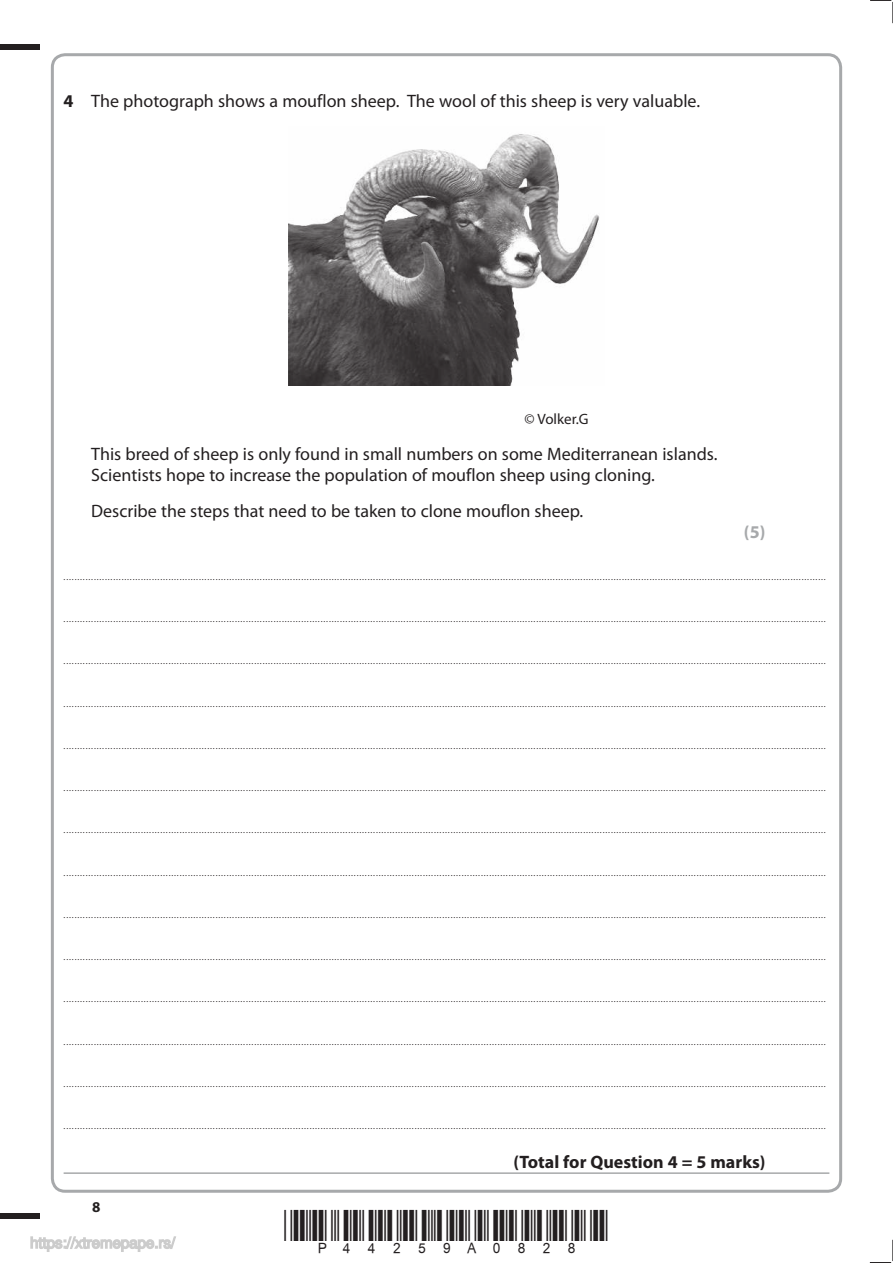
<style>
.page{position:relative;width:893px;height:1263px;background:#fff}
.page>*{position:absolute;margin:0;border:0;box-sizing:border-box;transform-origin:0 0}
.t1{font:18px/21px "Myriad Pro";color:#231f20}
.t2{font:700 18px "Myriad Pro";color:#231f20}
.t3{font:700 18px "Myriad Pro";color:#a7a9ab}
.t4{font:15px "Myriad Pro";color:#231f20}
.t5{font:700 15px "Myriad Pro";color:#231f20}
.t6{font:9px "Myriad Pro";color:#231f20}
.s1{font-weight:700}
</style>
<div class="page">
<div style="left:0;top:44px;width:40px;height:5px;background:#231f20"></div>
<div style="left:0;top:1214px;width:40px;height:5px;background:#231f20"></div>
<svg style="left:870px;top:0;width:23px;height:23px"></svg>
<svg style="left:869px;top:1240px;width:24px;height:23px"></svg>
<hr style="left:64px;top:1172px;width:765px;height:2px;background:#a7a9ab">
<img style="left:288px;top:134px;width:312px;height:252px">
<svg style="left:30px;top:1236px;width:146px;height:16px"></svg>
<h1 class="t1" style="left:64px;top:92px;width:638px"><span class="s1">4</span> The photograph shows a mouflon sheep. The wool of this sheep is very valuable.</h1>
<h2 class="t4" style="left:524px;top:413px;width:66px">© Volker.G</h2>
<h1 class="t1" style="left:91px;top:445px;width:627px">This breed of sheep is only found in small numbers on some Mediterranean islands.<br>Scientists hope to increase the population of mouflon sheep using cloning.</h1>
<h1 class="t1" style="left:91px;top:502px;width:493px">Describe the steps that need to be taken to clone mouflon sheep.</h1>
<h1 class="t3" style="left:744px;top:525px;width:23px">(5)</h1>
<p class="t6" style="left:64px;top:573px;width:763px">....................................................................................................................................................................................................................................................................................</p>
<p class="t6" style="left:64px;top:616px;width:763px">....................................................................................................................................................................................................................................................................................</p>
<p class="t6" style="left:64px;top:658px;width:763px">....................................................................................................................................................................................................................................................................................</p>
<p class="t6" style="left:64px;top:700px;width:763px">....................................................................................................................................................................................................................................................................................</p>
<p class="t6" style="left:64px;top:742px;width:763px">....................................................................................................................................................................................................................................................................................</p>
<p class="t6" style="left:64px;top:785px;width:763px">....................................................................................................................................................................................................................................................................................</p>
<p class="t6" style="left:64px;top:827px;width:763px">....................................................................................................................................................................................................................................................................................</p>
<p class="t6" style="left:64px;top:869px;width:763px">....................................................................................................................................................................................................................................................................................</p>
<p class="t6" style="left:64px;top:911px;width:763px">....................................................................................................................................................................................................................................................................................</p>
<p class="t6" style="left:64px;top:954px;width:763px">....................................................................................................................................................................................................................................................................................</p>
<p class="t6" style="left:64px;top:996px;width:763px">....................................................................................................................................................................................................................................................................................</p>
<p class="t6" style="left:64px;top:1038px;width:763px">....................................................................................................................................................................................................................................................................................</p>
<p class="t6" style="left:64px;top:1080px;width:763px">....................................................................................................................................................................................................................................................................................</p>
<p class="t6" style="left:64px;top:1123px;width:763px">....................................................................................................................................................................................................................................................................................</p>
<h1 class="t2" style="left:513px;top:1155px;width:254px">(Total for Question 4 = 5 marks)</h1>
<h2 class="t5" style="left:92px;top:1201px;width:10px">8</h2>
</div>
